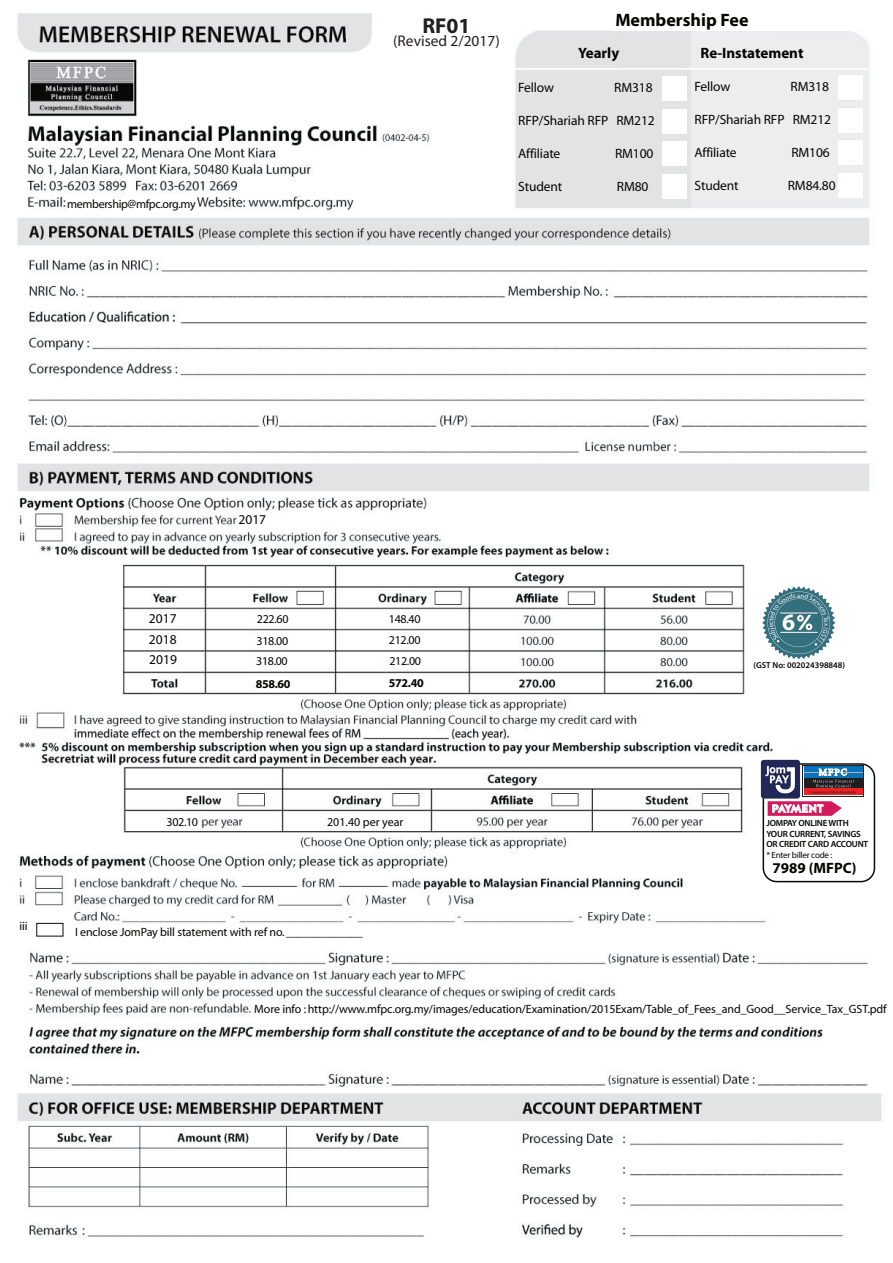
<style>
.page{position:relative;width:893px;height:1263px;background:#fff}
.page>*{position:absolute;margin:0;border:0;box-sizing:border-box;transform-origin:0 0}
.t1{font:700 23.55px "Myriad";color:#fff}
.t2{font:700 21.6px "Myriad Pro";color:#231f20}
.t3{font:700 18px "Myriad";color:#040503}
.t4{font:15.45px "Myriad Pro";color:#231f20}
.t5{font:700 15px "Myriad";color:#040503}
.t6{font:700 15px "Myriad Pro";color:#040503}
.t7{font:13.5px/20.7px "Myriad";letter-spacing:-.01em;color:#040503}
.t8{font:12px/22.2px "Myriad";letter-spacing:-.01em;color:#040503}
.t9{font:12px "Myriad";letter-spacing:-.03em;color:#040503}
.t10{font:700 12px "Myriad";letter-spacing:-.03em;color:#040503}
.t11{font:700 10.95px "Halis GR";letter-spacing:-.055em;color:#fff}
.t12{font:600 9px/10.5px "Myriad Pro";letter-spacing:-.025em;color:#040503}
.t13{font:italic 300 9px "Myriad Pro";letter-spacing:-.025em;color:#040503}
.t14{font:600 8.55px "Myriad Pro";color:#040503}
.t15{font:6.6px "Myriad";color:#fff}
</style>
<div class="page">
<img style="left:16px;top:13px;width:866px;height:1226px">
<div style="left:68px;top:196px;width:114px;height:16px;background:#fff"></div>
<div style="left:251px;top:614px;width:40px;height:12px;background:#fff"></div>
<div style="left:250px;top:634px;width:41px;height:12px;background:#fff"></div>
<div style="left:251px;top:656px;width:40px;height:13px;background:#fff"></div>
<div style="left:250px;top:677px;width:40px;height:12px;background:#fff"></div>
<div style="left:381px;top:613px;width:41px;height:12px;background:#fff"></div>
<div style="left:381px;top:635px;width:40px;height:13px;background:#fff"></div>
<div style="left:384px;top:656px;width:40px;height:12px;background:#fff"></div>
<div style="left:382px;top:676px;width:40px;height:13px;background:#fff"></div>
<div style="left:159px;top:816px;width:41px;height:12px;background:#fff"></div>
<div style="left:238px;top:514px;width:30px;height:12px;background:#fff"></div>
<div style="left:152px;top:614px;width:29px;height:11px;background:#fff"></div>
<div style="left:151px;top:635px;width:28px;height:11px;background:#fff"></div>
<div style="left:151px;top:657px;width:28px;height:11px;background:#fff"></div>
<div style="left:523px;top:39px;width:165px;height:29px;background:#e2e4e4"></div>
<div style="left:611px;top:12px;width:249px;height:19px;background:#fff"></div>
<div style="left:695px;top:39px;width:165px;height:29px;background:#eceeee"></div>
<div style="left:313px;top:815px;width:89px;height:13px;background:#fff"></div>
<div style="left:763px;top:763px;width:112px;height:119px;border:2px solid #0a0c0a;border-radius:13px"></div>
<img style="left:759px;top:758px;width:42px;height:42px">
<svg style="left:768px;top:801px;width:74px;height:15px"></svg>
<div style="left:803px;top:765px;width:61px;height:32px;background:#fff"></div>
<svg style="left:804px;top:766px;width:59px;height:29px"></svg>
<div style="left:804px;top:778px;width:58px;height:11px;background:#201d1e"></div>
<div style="left:804px;top:788px;width:58px;height:7px;background:#eb2228"></div>
<svg style="left:804px;top:767px;width:58px;height:11px"></svg>
<svg style="left:809px;top:768px;width:46px;height:26px"></svg>
<div style="left:695px;top:74px;width:160px;height:130px;background:#eceeee"></div>
<div style="left:838px;top:76px;width:25px;height:24px;background:#fff"></div>
<div style="left:838px;top:109px;width:25px;height:24px;background:#fff"></div>
<div style="left:838px;top:140px;width:25px;height:24px;background:#fff"></div>
<div style="left:838px;top:174px;width:25px;height:24px;background:#fff"></div>
<div style="left:523px;top:74px;width:165px;height:130px;background:#e2e4e4"></div>
<div style="left:662px;top:76px;width:24px;height:24px;background:#fff"></div>
<div style="left:662px;top:110px;width:24px;height:24px;background:#fff"></div>
<div style="left:662px;top:141px;width:24px;height:24px;background:#fff"></div>
<div style="left:662px;top:175px;width:24px;height:24px;background:#fff"></div>
<div style="left:36px;top:923px;width:27px;height:13px;border:1px solid #0a0c0a"></div>
<svg style="left:762px;top:586px;width:73px;height:73px"></svg>
<p class="t9" style="left:67px;top:198px;width:130px">membership@mfpc.org.my</p>
<h2 class="t2" style="left:422px;top:12px;width:50px">RF01</h2>
<p class="t4" style="left:393px;top:32px;width:108px">(Revised 2/2017)</p>
<h3 class="t3" style="left:615px;top:10px;width:135px">Membership Fee</h3>
<p class="t5" style="left:578px;top:45px;width:42px">Yearly</p>
<p class="t5" style="left:700px;top:45px;width:104px">Re-Instatement</p>
<p class="t7" style="left:625px;top:74px;width:40px">RM318</p>
<p class="t7" style="left:694px;top:77px;width:37px">Fellow</p>
<p class="t7" style="left:790px;top:77px;width:40px">RM318</p>
<p class="t7" style="left:694px;top:110px;width:138px">RFP/Shariah RFP RM212</p>
<p class="t7" style="left:694px;top:143px;width:44px">Affiliate</p>
<p class="t7" style="left:791px;top:143px;width:40px">RM106</p>
<p class="t7" style="left:694px;top:176px;width:46px">Student</p>
<p class="t7" style="left:788px;top:176px;width:49px">RM84.80</p>
<p class="t7" style="left:518px;top:78px;width:37px">Fellow</p>
<p class="t7" style="left:614px;top:78px;width:40px">RM318</p>
<p class="t7" style="left:518px;top:111px;width:138px">RFP/Shariah RFP RM212</p>
<p class="t7" style="left:518px;top:144px;width:44px">Affiliate</p>
<p class="t7" style="left:615px;top:144px;width:40px">RM100</p>
<p class="t7" style="left:518px;top:177px;width:46px">Student</p>
<p class="t7" style="left:617px;top:177px;width:33px">RM80</p>
<p class="t7" style="left:777px;top:116px;width:50px;line-height:21.6px">RM1,060<br>RM1,060</p>
<p class="t7" style="left:626px;top:181px;width:33px">RM53</p>
<p class="t7" style="left:777px;top:179px;width:40px">RM530</p>
<p class="t8" style="left:20px;top:915px;width:10px">iii</p>
<p class="t7" style="left:149px;top:608px;width:30px;text-align:justify">2017<br>2018<br>2019</p>
<p class="t7" style="left:238px;top:510px;width:29px">2017</p>
<p class="t8" style="left:257px;top:608px;width:33px">222.60<br>318.00</p>
<p class="t8" style="left:256px;top:650px;width:33px">318.00</p>
<p class="t10" style="left:256px;top:677px;width:36px">858.60</p>
<p class="t8" style="left:389px;top:608px;width:33px;line-height:21.8px">148.40<br>212.00</p>
<p class="t8" style="left:389px;top:650px;width:33px">212.00</p>
<p class="t10" style="left:389px;top:677px;width:36px">572.40</p>
<p class="t8" style="left:167px;top:811px;width:33px">302.10</p>
<p class="t8" style="left:321px;top:811px;width:33px">201.40</p>
<p class="t8" style="left:327px;top:811px;width:78px">201.40 per year</p>
<p class="t8" style="left:75px;top:921px;width:289px">I enclose JomPay bill statement with ref no._____________</p>
<p class="t15" style="left:797px;top:592px;width:5px">a</p>
<h1 class="t1" style="left:782px;top:610px;width:15px">6</h1>
<p class="t14" style="left:754px;top:660px;width:93px">(GST No: 002024398848)</p>
<p class="t11" style="left:772px;top:801px;width:54px">PAYMENT</p>
<p class="t12" style="left:766px;top:817px;width:103px">JOMPAY ONLINEWITH<br>YOUR CURRENT, SAVINGS<br>OR CREDIT CARD ACCOUNT</p>
<p class="t13" style="left:766px;top:849px;width:68px">* Enter biller code :</p>
<p class="t6" style="left:772px;top:858px;width:86px">7989 (MFPC)</p>
<p class="t8" style="left:254px;top:998px;width:634px">More info :http://www.mfpc.org.my/images/education/Examination/2015Exam/Table_of_Fees_and_Good__Service_Tax_GST.pdf</p>
</div>
